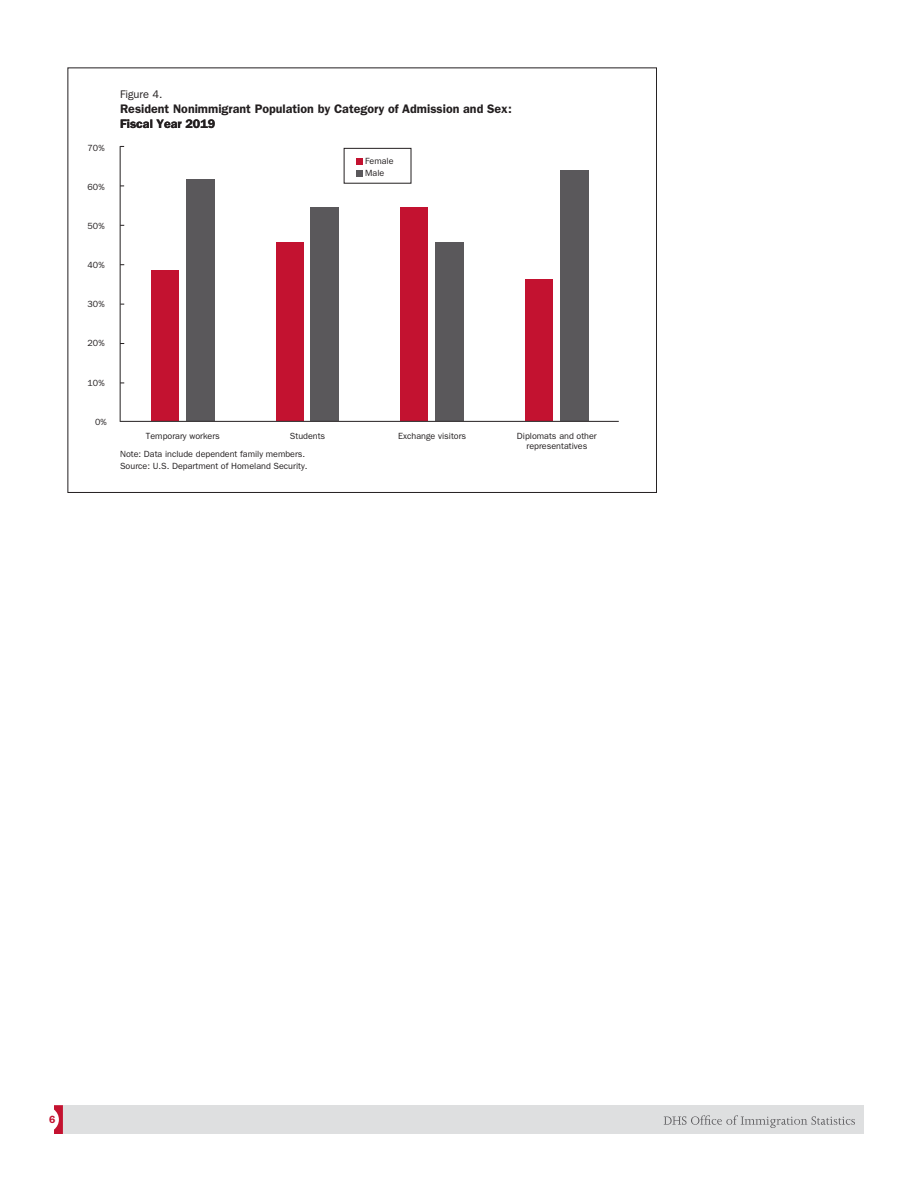
<style>
.page{position:relative;width:918px;height:1188px;background:#fff}
.page>*{position:absolute;margin:0;border:0;box-sizing:border-box;transform-origin:0 0}
.t1{font:600 12.45px/15px "ITC Franklin Gothic Std";color:#231f20}
.t2{font:11.1px "ITC Franklin Gothic Std";color:#231f20}
.t3{font:600 10.5px "ITC Franklin Gothic Std";color:#c41230}
.t4{font:9px/10.5px "ITC Franklin Gothic Std";color:#231f20;text-align:center}
</style>
<div class="page">
<div style="left:63px;top:1105px;width:801px;height:29px;background:#dedfe0"></div>
<svg style="left:664px;top:1115px;width:191px;height:13px"></svg>
<svg style="left:54px;top:1105px;width:9px;height:29px"></svg>
<div style="left:525px;top:280px;width:27px;height:141px;background:#c31230"></div>
<div style="left:560px;top:170px;width:28px;height:251px;background:#5a585b"></div>
<div style="left:401px;top:208px;width:27px;height:213px;background:#c31230"></div>
<div style="left:435px;top:242px;width:29px;height:179px;background:#5a585b"></div>
<div style="left:276px;top:242px;width:27px;height:179px;background:#c31230"></div>
<div style="left:311px;top:208px;width:28px;height:213px;background:#5a585b"></div>
<div style="left:151px;top:271px;width:27px;height:150px;background:#c31230"></div>
<div style="left:186px;top:179px;width:28px;height:242px;background:#5a585b"></div>
<hr style="left:120px;top:421px;width:499px;height:1px;background:#231f20">
<div style="left:344px;top:148px;width:67px;height:36px;border:1px solid #231f20"></div>
<svg style="left:357px;top:170px;width:6px;height:6px"></svg>
<svg style="left:357px;top:158px;width:6px;height:6px"></svg>
<hr style="left:120px;top:146px;width:1px;height:276px;background:#231f20">
<p class="t4" style="left:88px;top:142px;width:19px">70%</p>
<p class="t4" style="left:88px;top:181px;width:19px">60%</p>
<p class="t4" style="left:88px;top:220px;width:19px">50%</p>
<p class="t4" style="left:88px;top:260px;width:19px">40%</p>
<p class="t4" style="left:88px;top:299px;width:19px">30%</p>
<p class="t4" style="left:88px;top:338px;width:19px">20%</p>
<p class="t4" style="left:88px;top:378px;width:19px">10%</p>
<p class="t4" style="left:95px;top:417px;width:13px">0%</p>
<p class="t2" style="left:120px;top:88px;width:44px">Figure 4.</p>
<p class="t1" style="left:120px;top:102px;width:393px">Resident Nonimmigrant Population by Category of Admission and Sex:<br>Fiscal Year 2019</p>
<p class="t4" style="left:365px;top:155px;width:30px;line-height:12px;text-align:left">Female<br>Male</p>
<p class="t4" style="left:146px;top:431px;width:75px">Temporary workers</p>
<p class="t4" style="left:290px;top:431px;width:37px">Students</p>
<p class="t4" style="left:398px;top:431px;width:70px">Exchange visitors</p>
<p class="t4" style="left:517px;top:431px;width:81px">Diplomats and other representatives</p>
<p class="t4" style="left:120px;top:449px;width:187px">Note: Data include dependent family members.</p>
<p class="t4" style="left:120px;top:461px;width:189px">Source: U.S. Department of Homeland Security.</p>
<p class="t3" style="left:49px;top:1113px;width:8px">6</p>
</div>
